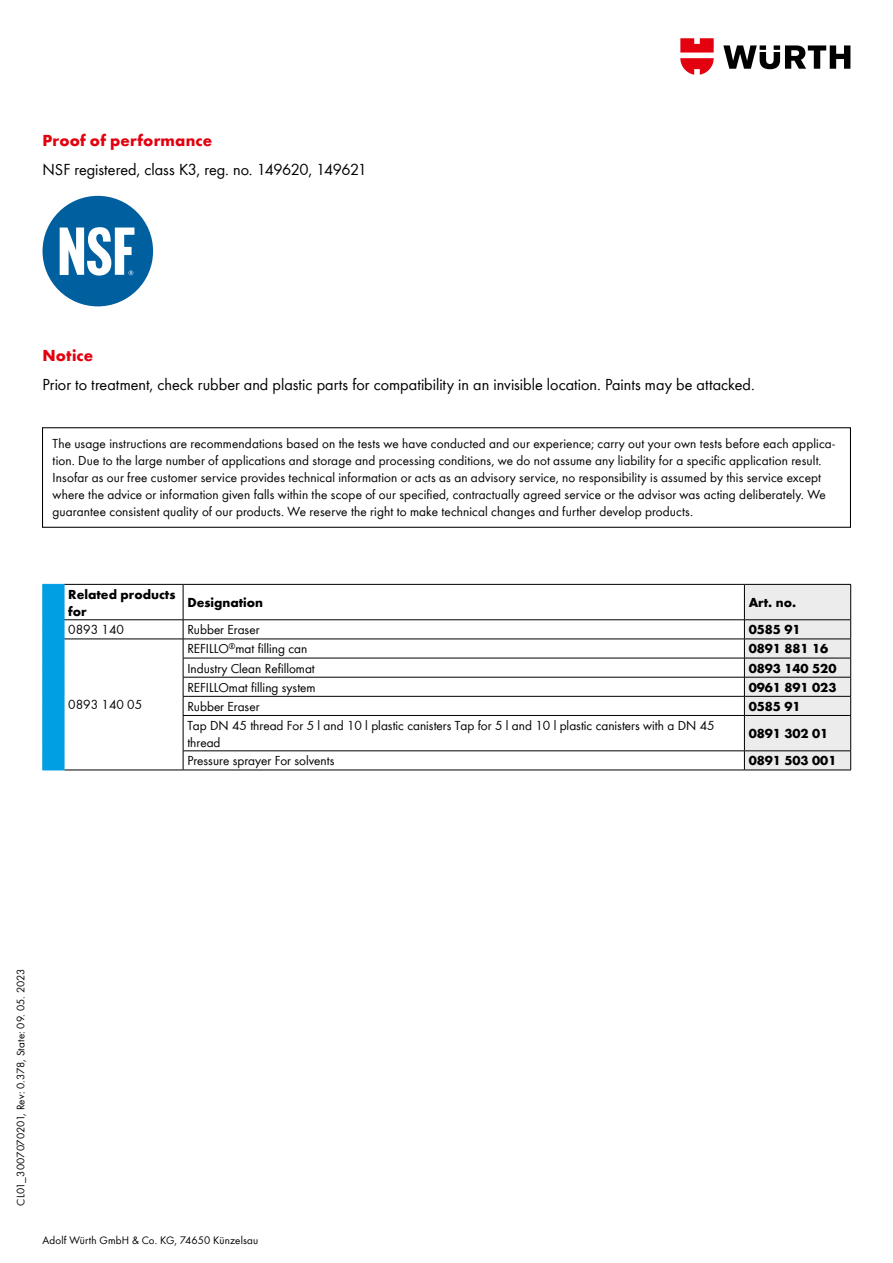
<style>
.page{position:relative;width:893px;height:1263px;background:#fff}
.page>*{position:absolute;margin:0;border:0;box-sizing:border-box;transform-origin:0 0}
.t1{font:16.5px "Wuerth Global";color:#000}
.t2{font:700 16.5px "Wuerth Global";letter-spacing:.01em;color:#e3000f}
.t3{font:13.5px/17px "Wuerth Global";letter-spacing:.005em;color:#000}
.t4{font:700 13.5px/17px "Wuerth Global";color:#000}
.t5{font:11.25px "Wuerth Global";letter-spacing:.01em;color:#000}
</style>
<div class="page">
<svg style="left:723px;top:45px;width:127px;height:24px"></svg>
<svg style="left:680px;top:38px;width:34px;height:37px"></svg>
<hr style="left:64px;top:584px;width:119px;height:1px;background:#000">
<hr style="left:183px;top:584px;width:561px;height:1px;background:#000">
<hr style="left:183px;top:585px;width:1px;height:34px;background:#000">
<hr style="left:64px;top:619px;width:119px;height:1px;background:#000">
<hr style="left:183px;top:619px;width:561px;height:1px;background:#000">
<hr style="left:64px;top:639px;width:119px;height:1px;background:#000">
<hr style="left:64px;top:770px;width:119px;height:1px;background:#000">
<hr style="left:183px;top:639px;width:561px;height:1px;background:#000">
<hr style="left:183px;top:658px;width:561px;height:1px;background:#000">
<hr style="left:183px;top:677px;width:561px;height:1px;background:#000">
<hr style="left:183px;top:696px;width:561px;height:1px;background:#000">
<svg style="left:183px;top:620px;width:1px;height:95px"></svg>
<hr style="left:183px;top:715px;width:561px;height:1px;background:#000">
<hr style="left:183px;top:716px;width:1px;height:34px;background:#000">
<div style="left:43px;top:584px;width:22px;height:187px;background:#009ee3"></div>
<hr style="left:183px;top:750px;width:561px;height:1px;background:#000">
<svg style="left:183px;top:751px;width:1px;height:19px"></svg>
<hr style="left:183px;top:770px;width:561px;height:1px;background:#000">
<svg style="left:744px;top:584px;width:107px;height:186px;background:#ddddde"></svg>
<hr style="left:744px;top:770px;width:107px;height:1px;background:#000">
<div style="left:43px;top:196px;width:110px;height:110px;background:#005f9f;border-radius:50%"></div>
<svg style="left:60px;top:227px;width:74px;height:49px"></svg>
<div style="left:42px;top:427px;width:809px;height:101px;border:1px solid #000"></div>
<p class="t2" style="left:43px;top:131px;width:171px">Proof of performance</p>
<p class="t1" style="left:43px;top:159px;width:326px">NSF registered, class K3, reg. no. 149620, 149621</p>
<p class="t2" style="left:43px;top:346px;width:52px">Notice</p>
<p class="t1" style="left:43px;top:374px;width:714px">Prior to treatment, check rubber and plastic parts for compatibility in an invisible location. Paints may be attacked.</p>
<p class="t3" style="left:53px;top:435px;width:784px">The usage instructions are recommendations based on the tests we have conducted and our experience; carry out your own tests before each applica&shy;tion. Due to the large number of applications and storage and processing conditions, we do not assume any liability for a specific application result.<br>Insofar as our free customer service provides technical information or acts as an advisory service, no responsibility is assumed by this service except where the advice or information given falls within the scope of our specified, contractually agreed service or the advisor was acting deliberately. We guarantee consistent quality of our products. We reserve the right to make technical changes and further develop products.</p>
<p class="t4" style="left:68px;top:585px;width:109px">Related products for</p>
<p class="t4" style="left:187px;top:594px;width:77px">Designation</p>
<p class="t4" style="left:749px;top:594px;width:49px">Art. no.</p>
<p class="t3" style="left:68px;top:621px;width:57px">0893 140</p>
<p class="t3" style="left:187px;top:621px;width:74px">Rubber Eraser</p>
<p class="t4" style="left:749px;top:621px;width:53px">0585 91</p>
<p class="t3" style="left:68px;top:696px;width:75px">0893 140 05</p>
<p class="t3" style="left:187px;top:640px;width:121px">REFILLO<sup>®</sup>mat filling can</p>
<p class="t4" style="left:749px;top:640px;width:81px">0891 881 16</p>
<p class="t3" style="left:187px;top:659px;width:129px">Industry Clean Refillomat</p>
<p class="t4" style="left:749px;top:659px;width:89px">0893 140 520</p>
<p class="t3" style="left:187px;top:678px;width:130px">REFILLOmat filling system</p>
<p class="t4" style="left:749px;top:679px;width:89px">0961 891 023</p>
<p class="t3" style="left:187px;top:698px;width:74px">Rubber Eraser</p>
<p class="t4" style="left:749px;top:698px;width:53px">0585 91</p>
<p class="t3" style="left:187px;top:716px;width:529px">Tap DN 45 thread For 5 l and 10 l plastic canisters Tap for 5 l and 10 l plastic canisters with a DN 45 thread</p>
<p class="t4" style="left:749px;top:725px;width:81px">0891 302 01</p>
<p class="t3" style="left:187px;top:752px;width:149px">Pressure sprayer For solvents</p>
<p class="t4" style="left:749px;top:752px;width:89px">0891 503 001</p>
<p class="t5" style="left:14px;top:1205px;width:238px;rotate:-90deg">CL01_3007070201, Rev: 0.378, State: 09. 05. 2023</p>
<p class="t5" style="left:43px;top:1233px;width:217px">Adolf Würth GmbH &amp; Co. KG, 74650 Künzelsau</p>
</div>
